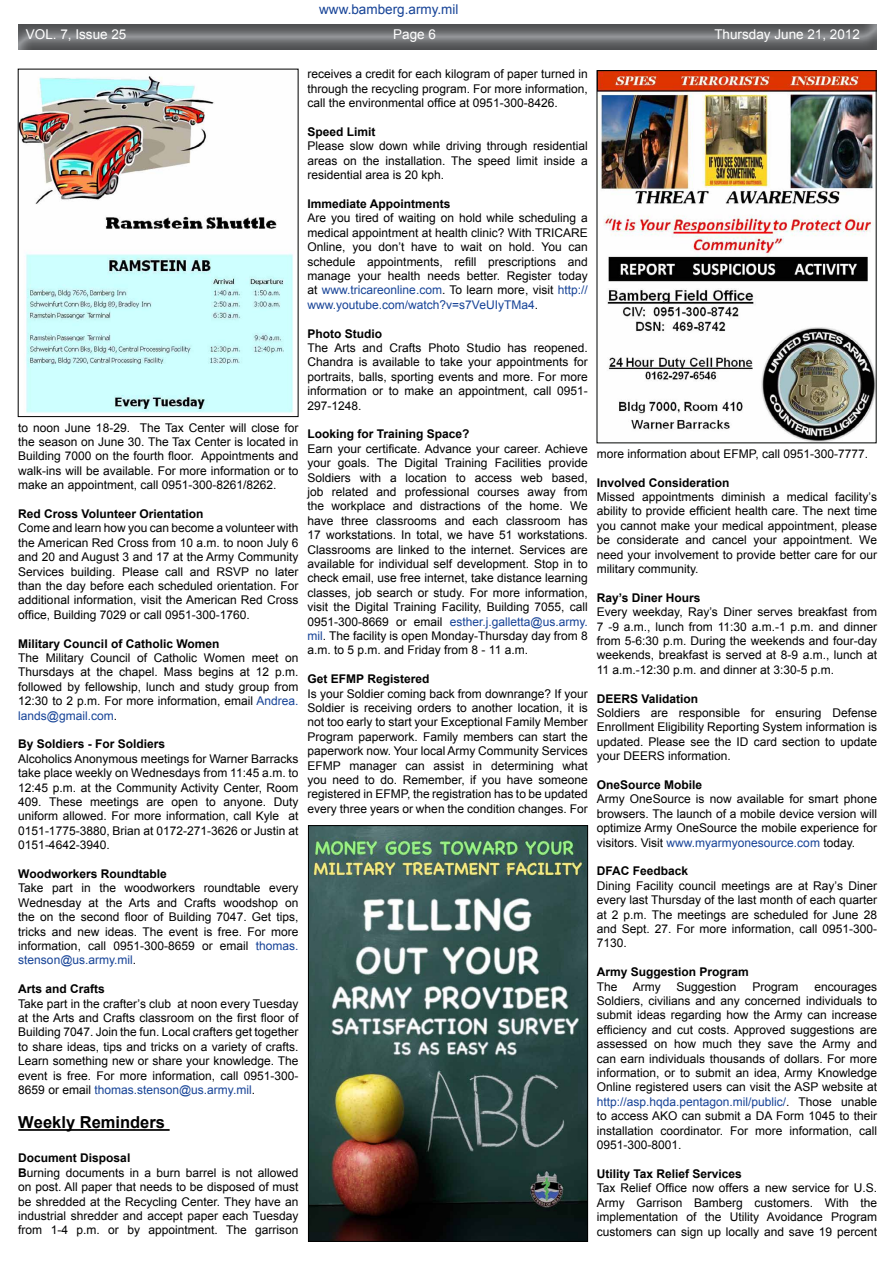
<style>
.page{position:relative;width:893px;height:1263px;background:#fff}
.page>*{position:absolute;margin:0;border:0;box-sizing:border-box;transform-origin:0 0}
.t1{font:700 16.5px "Arial";color:#000}
.t2{font:13.5px "Arial";color:#fff}
.t3{font:13.5px "Arial";color:#164397}
.t4{font:12px/14.4px "Arial";color:#000;text-align:justify}
.t5{font:700 12px "Arial";color:#000}
.s1{color:#164397}
.s2{font-weight:700}
</style>
<div class="page">
<div style="left:17px;top:24px;width:860px;height:28px;background:#000;opacity:.75"></div>
<hr style="left:18px;top:1129px;width:152px;height:2px;background:#000">
<img style="left:20px;top:76px;width:273px;height:337px">
<img style="left:599px;top:72px;width:275px;height:369px">
<img style="left:310px;top:827px;width:276px;height:412px">
<div style="left:308px;top:825px;width:280px;height:416px;border:1px solid #000"></div>
<p class="t3" style="left:319px;top:1px;width:141px">www.bamberg.army.mil</p>
<p class="t2" style="left:393px;top:26px;width:44px">Page 6</p>
<p class="t2" style="left:26px;top:26px;width:102px">VOL. 7, Issue 25</p>
<p class="t2" style="left:714px;top:26px;width:147px">Thursday June 21, 2012</p>
<p class="t4" style="left:18px;top:420px;width:282px">to noon June 18-29. The Tax Center will close for the season on June 30. The Tax Center is located in Building 7000 on the fourth floor. Appointments and walk-ins will be available. For more information or to make an appointment, call 0951-300-8261/8262.</p>
<p class="t5" style="left:18px;top:506px;width:187px">Red Cross Volunteer Orientation</p>
<p class="t4" style="left:18px;top:521px;width:282px">Come and learn how you can become a volunteer with the American Red Cross from 10 a.m. to noon July 6 and 20 and August 3 and 17 at the Army Community Services building. Please call and RSVP no later than the day before each scheduled orientation. For additional information, visit the American Red Cross office, Building 7029 or call 0951-300-1760.</p>
<p class="t5" style="left:18px;top:635px;width:203px">Military Council of Catholic Women</p>
<p class="t4" style="left:18px;top:651px;width:282px">The Military Council of Catholic Women meet on Thursdays at the chapel. Mass begins at 12 p.m. followed by fellowship, lunch and study group from 12:30 to 2 p.m. For more information, email <span class="s1">Andrea. lands@gmail.com</span>.</p>
<p class="t5" style="left:18px;top:736px;width:148px">By Soldiers - For Soldiers</p>
<p class="t4" style="left:18px;top:751px;width:282px">Alcoholics Anonymous meetings for Warner Barracks take place weekly on Wednesdays from 11:45 a.m. to 12:45 p.m. at the Community Activity Center, Room 409. These meetings are open to anyone. Duty uniform allowed. For more information, call Kyle at 0151-1775-3880, Brian at 0172-271-3626 or Justin at 0151-4642-3940.</p>
<p class="t5" style="left:18px;top:866px;width:150px">Woodworkers Roundtable</p>
<p class="t4" style="left:18px;top:881px;width:282px">Take part in the woodworkers roundtable every Wednesday at the Arts and Crafts woodshop on the on the second floor of Building 7047. Get tips, tricks and new ideas. The event is free. For more information, call 0951-300-8659 or email <span class="s1">thomas. stenson@us.army.mil</span>.</p>
<p class="t5" style="left:18px;top:981px;width:88px">Arts and Crafts</p>
<p class="t4" style="left:18px;top:996px;width:282px">Take part in the crafter’s club at noon every Tuesday at the Arts and Crafts classroom on the first floor of Building 7047. Join the fun. Local crafters get together to share ideas, tips and tricks on a variety of crafts.<br>Learn something new or share your knowledge. The event is free. For more information, call 0951-300- 8659 or email <span class="s1">thomas.stenson@us.army.mil</span>.</p>
<h1 class="t1" style="left:18px;top:1111px;width:148px">Weekly Reminders</h1>
<p class="t4" style="left:18px;top:1151px;width:282px;text-align:left"><span class="s2">Document Disposal<br>B</span>urning documents in a burn barrel is not allowed on post. All paper that needs to be disposed of must be shredded at the Recycling Center. They have an industrial shredder and accept paper each Tuesday from 1-4 p.m. or by appointment. The garrison</p>
<p class="t4" style="left:308px;top:67px;width:282px">receives a credit for each kilogram of paper turned in through the recycling program. For more information, call the environmental office at 0951-300-8426.</p>
<p class="t5" style="left:308px;top:124px;width:70px">Speed Limit</p>
<p class="t4" style="left:308px;top:139px;width:282px">Please slow down while driving through residential areas on the installation. The speed limit inside a residential area is 20 kph.</p>
<p class="t5" style="left:308px;top:196px;width:144px">Immediate Appointments</p>
<p class="t4" style="left:308px;top:211px;width:282px">Are you tired of waiting on hold while scheduling a medical appointment at health clinic? With TRICARE Online, you don’t have to wait on hold. You can schedule appointments, refill prescriptions and manage your health needs better. Register today at <span class="s1">www.tricareonline.com</span>. To learn more, visit <span class="s1">http:// www.youtube.com/watch?v=s7VeUIyTMa4</span>.</p>
<p class="t5" style="left:308px;top:325px;width:76px">Photo Studio</p>
<p class="t4" style="left:308px;top:341px;width:282px">The Arts and Crafts Photo Studio has reopened.<br>Chandra is available to take your appointments for portraits, balls, sporting events and more. For more information or to make an appointment, call 0951- 297-1248.</p>
<p class="t5" style="left:308px;top:426px;width:164px">Looking for Training Space?</p>
<p class="t4" style="left:308px;top:441px;width:282px">Earn your certificate. Advance your career. Achieve your goals. The Digital Training Facilities provide Soldiers with a location to access web based, job related and professional courses away from the workplace and distractions of the home. We have three classrooms and each classroom has 17 workstations. In total, we have 51 workstations.<br>Classrooms are linked to the internet. Services are available for individual self development. Stop in to check email, use free internet, take distance learning classes, job search or study. For more information, visit the Digital Training Facility, Building 7055, call 0951-300-8669 or email <span class="s1">esther.j.galletta@us.army. mil</span>. The facility is open Monday-Thursday day from 8 a.m. to 5 p.m. and Friday from 8 - 11 a.m.</p>
<p class="t5" style="left:308px;top:671px;width:123px">Get EFMP Registered</p>
<p class="t4" style="left:308px;top:686px;width:282px">Is your Soldier coming back from downrange? If your Soldier is receiving orders to another location, it is not too early to start your Exceptional Family Member Program paperwork. Family members can start the paperwork now. Your local Army Community Services EFMP manager can assist in determining what you need to do. Remember, if you have someone registered in EFMP, the registration has to be updated every three years or when the condition changes. For</p>
<p class="t4" style="left:597px;top:446px;width:273px">more information about EFMP, call 0951-300-7777.</p>
<p class="t5" style="left:597px;top:474px;width:134px">Involved Consideration</p>
<p class="t4" style="left:597px;top:490px;width:282px">Missed appointments diminish a medical facility’s ability to provide efficient health care. The next time you cannot make your medical appointment, please be considerate and cancel your appointment. We need your involvement to provide better care for our military community.</p>
<p class="t5" style="left:597px;top:590px;width:105px">Ray’s Diner Hours</p>
<p class="t4" style="left:597px;top:605px;width:282px">Every weekday, Ray’s Diner serves breakfast from 7 -9 a.m., lunch from 11:30 a.m.-1 p.m. and dinner from 5-6:30 p.m. During the weekends and four-day weekends, breakfast is served at 8-9 a.m., lunch at 11 a.m.-12:30 p.m. and dinner at 3:30-5 p.m.</p>
<p class="t5" style="left:597px;top:690px;width:103px">DEERS Validation</p>
<p class="t4" style="left:597px;top:706px;width:282px">Soldiers are responsible for ensuring Defense Enrollment Eligibility Reporting System information is updated. Please see the ID card section to update your DEERS information.</p>
<p class="t5" style="left:597px;top:777px;width:107px">OneSource Mobile</p>
<p class="t4" style="left:597px;top:792px;width:282px">Army OneSource is now available for smart phone browsers. The launch of a mobile device version will optimize Army OneSource the mobile experience for visitors. Visit <span class="s1">www.myarmyonesource.com</span> today.</p>
<p class="t5" style="left:597px;top:863px;width:93px">DFAC Feedback</p>
<p class="t4" style="left:597px;top:878px;width:282px">Dining Facility council meetings are at Ray’s Diner every last Thursday of the last month of each quarter at 2 p.m. The meetings are scheduled for June 28 and Sept. 27. For more information, call 0951-300- 7130.</p>
<p class="t5" style="left:597px;top:964px;width:154px">Army Suggestion Program</p>
<p class="t4" style="left:597px;top:979px;width:22px">The</p>
<p class="t4" style="left:633px;top:979px;width:29px">Army</p>
<p class="t4" style="left:677px;top:979px;width:62px">Suggestion</p>
<p class="t4" style="left:752px;top:979px;width:48px">Program</p>
<p class="t4" style="left:597px;top:979px;width:282px;text-indent:218px">encourages Soldiers, civilians and any concerned individuals to submit ideas regarding how the Army can increase efficiency and cut costs. Approved suggestions are assessed on how much they save the Army and can earn individuals thousands of dollars. For more information, or to submit an idea, Army Knowledge Online registered users can visit the ASP website at <span class="s1">http://asp.hqda.pentagon.mil/public/</span>. Those unable to access AKO can submit a DA Form 1045 to their installation coordinator. For more information, call 0951-300-8001.</p>
<p class="t5" style="left:597px;top:1166px;width:147px">Utility Tax Relief Services</p>
<p class="t4" style="left:597px;top:1181px;width:282px">Tax Relief Office now offers a new service for U.S.<br>Army Garrison Bamberg customers. With the implementation of the Utility Avoidance Program customers can sign up locally and save 19 percent</p>
</div>
